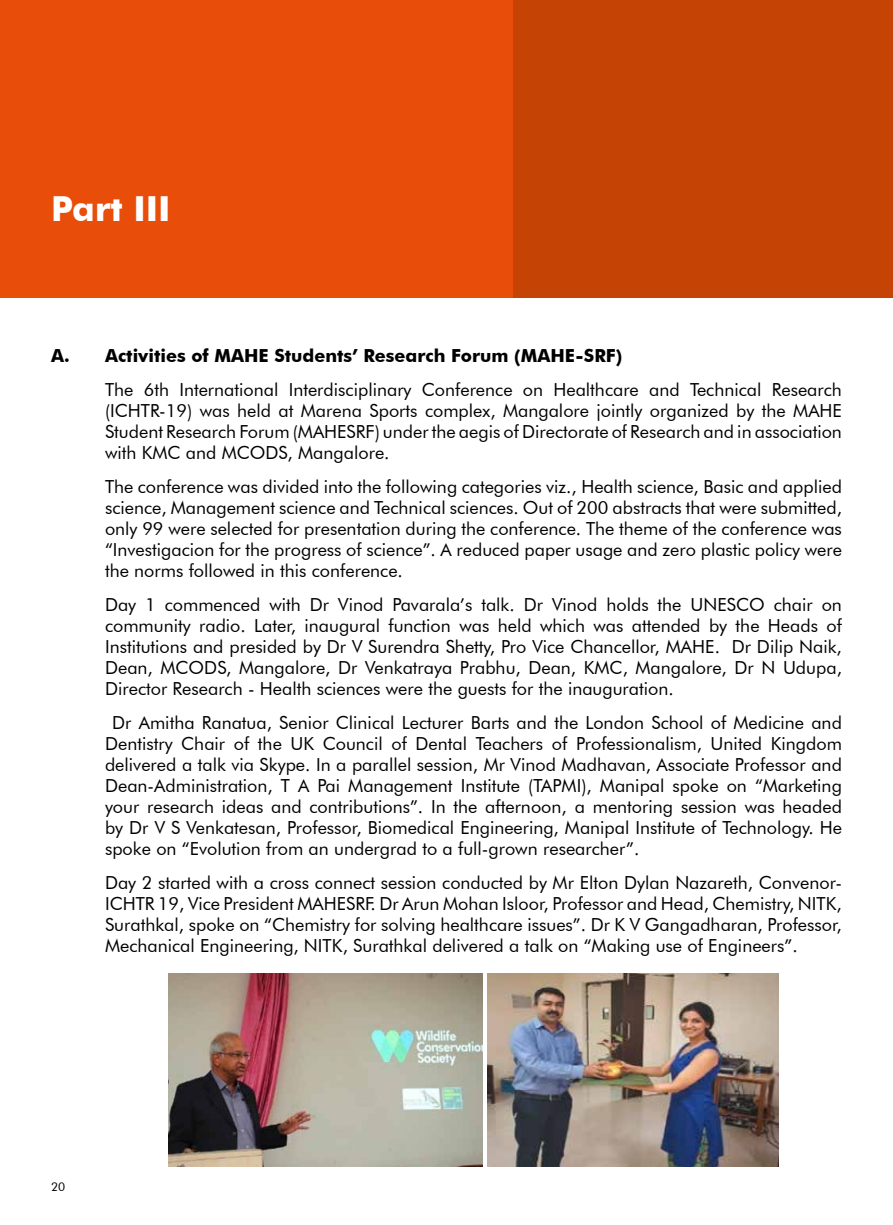
<style>
.page{position:relative;width:893px;height:1225px;background:#fff}
.page>*{position:absolute;margin:0;border:0;box-sizing:border-box;transform-origin:0 0}
.t1{font:700 34.5px "Futura BT";color:#fff}
.t2{font:18px/21px "Futura BT";color:#000;text-align:justify}
.t3{font:700 18px "Futura BT";color:#000}
.t4{font:12px "Futura BT";color:#000}
</style>
<div class="page">
<img style="left:168px;top:973px;width:314px;height:193px">
<img style="left:488px;top:973px;width:290px;height:193px">
<div style="left:0;top:0;width:893px;height:298px;background:#e94d0a"></div>
<div style="left:513px;top:0;width:380px;height:298px;background:#c54304"></div>
<h1 class="t1" style="left:51px;top:188px;width:121px">Part III</h1>
<p class="t3" style="left:51px;top:345px;width:573px">A. Activities of MAHE Students’ Research Forum (MAHE-SRF)</p>
<p class="t2" style="left:105px;top:379px;width:738px">The 6th International Interdisciplinary Conference on Healthcare and Technical Research (ICHTR-19) was held at Marena Sports complex, Mangalore jointly organized by the MAHE Student Research Forum (MAHESRF) under the aegis of Directorate of Research and in association with KMC and MCODS, Mangalore.</p>
<p class="t2" style="left:105px;top:476px;width:738px">The conference was divided into the following categories viz., Health science, Basic and applied science, Management science and Technical sciences. Out of 200 abstracts that were submitted, only 99 were selected for presentation during the conference. The theme of the conference was “Investigacion for the progress of science”. A reduced paper usage and zero plastic policy were the norms followed in this conference.</p>
<p class="t2" style="left:105px;top:594px;width:738px">Day 1 commenced with Dr Vinod Pavarala’s talk. Dr Vinod holds the UNESCO chair on community radio. Later, inaugural function was held which was attended by the Heads of Institutions and presided by Dr V Surendra Shetty, Pro Vice Chancellor, MAHE. Dr Dilip Naik, Dean, MCODS, Mangalore, Dr Venkatraya Prabhu, Dean, KMC, Mangalore, Dr N Udupa, Director Research - Health sciences were the guests for the inauguration.</p>
<p class="t2" style="left:105px;top:711px;width:738px;text-indent:7px">Dr Amitha Ranatua, Senior Clinical Lecturer Barts and the London School of Medicine and Dentistry Chair of the UK Council of Dental Teachers of Professionalism, United Kingdom delivered a talk via Skype. In a parallel session, Mr Vinod Madhavan, Associate Professor and Dean-Administration, T A Pai Management Institute (TAPMI), Manipal spoke on “Marketing your research ideas and contributions”. In the afternoon, a mentoring session was headed by Dr V S Venkatesan, Professor, Biomedical Engineering, Manipal Institute of Technology. He spoke on “Evolution from an undergrad to a full-grown researcher”.</p>
<p class="t2" style="left:105px;top:871px;width:738px">Day 2 started with a cross connect session conducted by Mr Elton Dylan Nazareth, Convenor-ICHTR 19, Vice President MAHESRF. Dr Arun Mohan Isloor, Professor and Head, Chemistry, NITK, Surathkal, spoke on “Chemistry for solving healthcare issues”. Dr K V Gangadharan, Professor, Mechanical Engineering, NITK, Surathkal delivered a talk on “Making use of Engineers”.</p>
<p class="t4" style="left:51px;top:1179px;width:16px">20</p>
</div>
